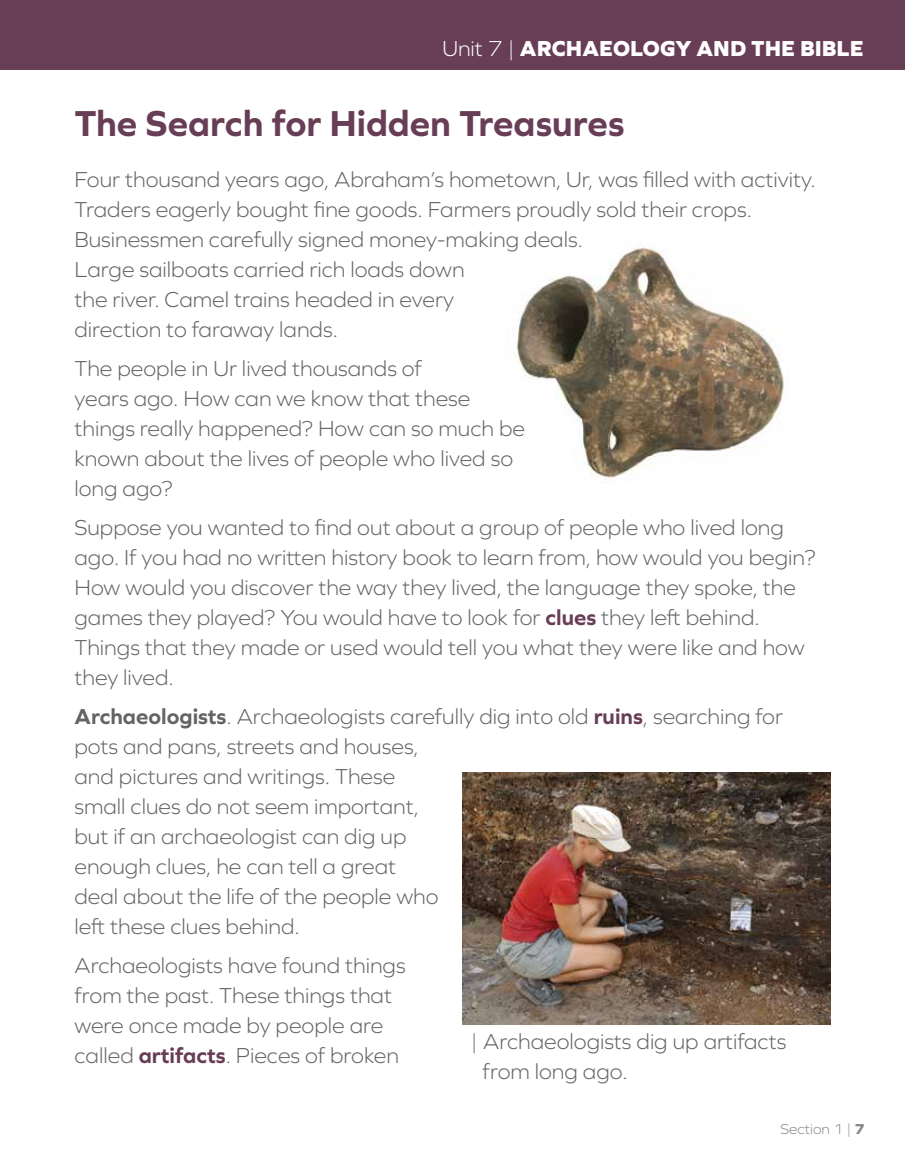
<style>
.page{position:relative;width:905px;height:1175px;background:#fff}
.page>*{position:absolute;margin:0;border:0;box-sizing:border-box;transform-origin:0 0}
.t1{font:700 37.5px "Graphie";color:#683d56}
.t2{font:300 22.5px/30px "Graphie";color:#636466}
.t3{font:800 22.5px "Graphie";color:#fff}
.t4{font:300 15px "Graphie";color:#87898c}
.s1{font-weight:300}
.s2{font-weight:700;color:#683d56}
.s3{font-weight:700}
.s4{font-weight:800}
</style>
<div class="page">
<img style="left:515px;top:243px;width:270px;height:241px">
<img style="left:462px;top:772px;width:368px;height:252px">
<div style="left:0;top:0;width:904px;height:69px;background:#683d56"></div>
<p class="t3" style="left:442px;top:35px;width:422px"><span class="s1">Unit 7 |</span> ARCHAEOLOGY AND THE BIBLE</p>
<h1 class="t1" style="left:74px;top:101px;width:551px">The Search for Hidden Treasures</h1>
<p class="t2" style="left:74px;top:164px;width:742px">Four thousand years ago, Abraham’s hometown, Ur, was filled with activity.<br>Traders eagerly bought fine goods. Farmers proudly sold their crops.<br>Businessmen carefully signed money-making deals.<br>Large sailboats carried rich loads down<br>the river. Camel trains headed in every<br>direction to faraway lands.</p>
<p class="t2" style="left:74px;top:353px;width:452px">The people in Ur lived thousands of<br>years ago. How can we know that these things really happened? How can so much be known about the lives of people who lived so long ago?</p>
<p class="t2" style="left:74px;top:512px;width:742px">Suppose you wanted to find out about a group of people who lived long ago. If you had no written history book to learn from, how would you begin?<br>How would you discover the way they lived, the language they spoke, the games they played? You would have to look for <span class="s2">clues</span> they left behind.<br>Things that they made or used would tell you what they were like and how they lived.</p>
<p class="t2" style="left:74px;top:701px;width:710px"><span class="s3">Archaeologists</span>. Archaeologists carefully dig into old <span class="s2">ruins</span>, searching for pots and pans, streets and houses,<br>and pictures and writings. These<br>small clues do not seem important,<br>but if an archaeologist can dig up<br>enough clues, he can tell a great<br>deal about the life of the people who<br>left these clues behind.</p>
<p class="t2" style="left:74px;top:950px;width:333px">Archaeologists have found things from the past. These things that were once made by people are called <span class="s2">artifacts</span>. Pieces of broken</p>
<p class="t2" style="left:482px;top:1026px;width:305px;text-indent:-12px">| Archaeologists dig up artifacts from long ago.</p>
<p class="t4" style="left:780px;top:1120px;width:85px">Section 1 | <span class="s4">7</span></p>
</div>
